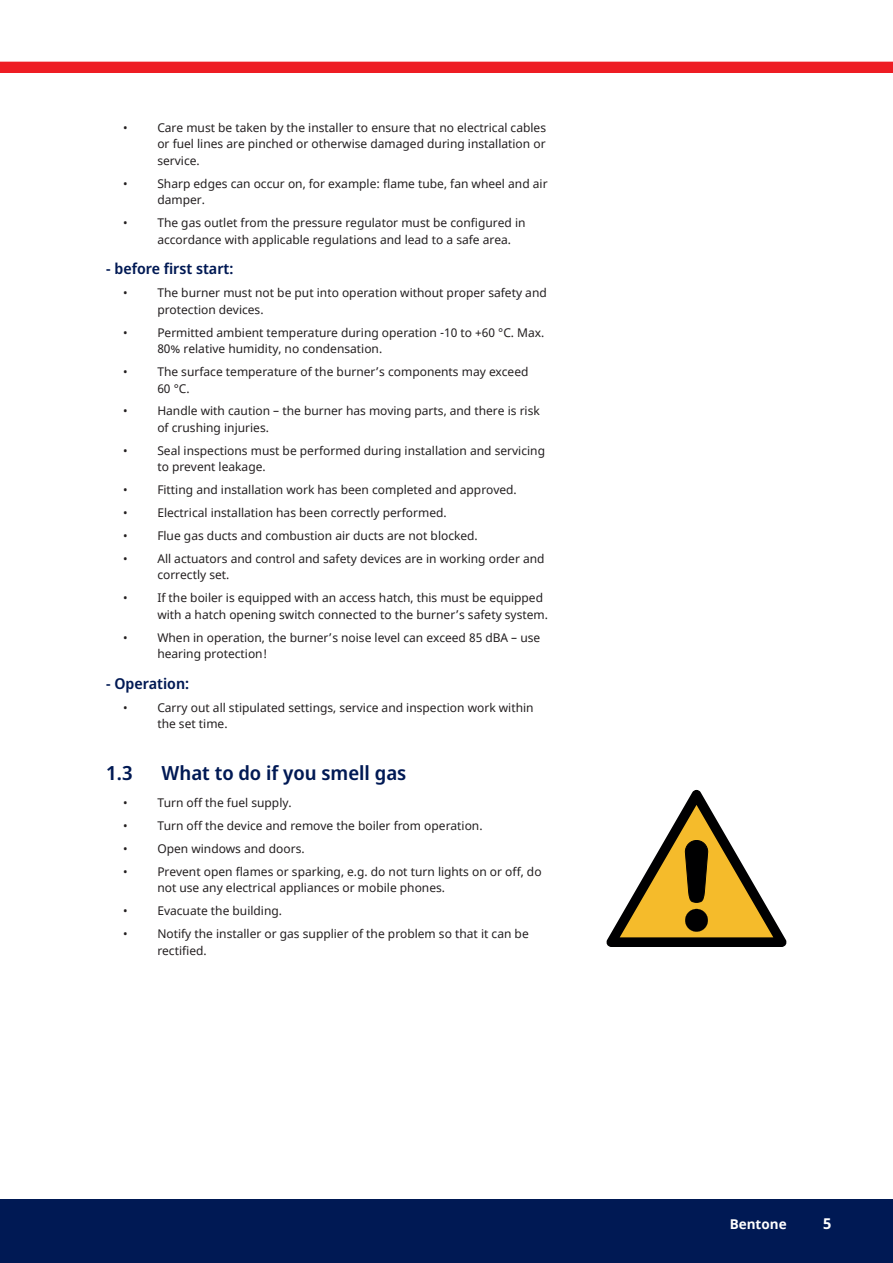
<style>
.page{position:relative;width:893px;height:1263px;background:#fff}
.page>*{position:absolute;margin:0;border:0;box-sizing:border-box;transform-origin:0 0}
.t1{font:600 19.5px "Noto Sans Display";color:#001954}
.t2{font:600 15px "Noto Sans Display";color:#001954}
.t3{font:700 15px "Noto Sans";color:#fff}
.t4{font:700 13.5px "Noto Sans";color:#fff}
.t5{font:12px/16.5px "Noto Sans";color:#231f20}
</style>
<div class="page">
<div style="left:0;top:1199px;width:893px;height:64px;background:#001954"></div>
<div style="left:0;top:62px;width:893px;height:11px;background:#ee1d23"></div>
<svg style="left:606px;top:790px;width:181px;height:157px"></svg>
<p class="t5" style="left:123px;top:120px;width:6px">•</p>
<p class="t5" style="left:157px;top:120px;width:390px;text-align:justify">Care must be taken by the installer to ensure that no electrical cables or fuel lines are pinched or otherwise damaged during installation or service.</p>
<p class="t5" style="left:123px;top:176px;width:6px">•</p>
<p class="t5" style="left:157px;top:176px;width:392px">Sharp edges can occur on, for example: flame tube, fan wheel and air damper.</p>
<p class="t5" style="left:123px;top:215px;width:6px">•</p>
<p class="t5" style="left:157px;top:215px;width:370px">The gas outlet from the pressure regulator must be configured in accordance with applicable regulations and lead to a safe area.</p>
<p class="t2" style="left:106px;top:258px;width:129px">- before first start:</p>
<p class="t5" style="left:123px;top:285px;width:6px">•</p>
<p class="t5" style="left:157px;top:285px;width:391px">The burner must not be put into operation without proper safety and protection devices.</p>
<p class="t5" style="left:123px;top:325px;width:6px">•</p>
<p class="t5" style="left:157px;top:324px;width:389px">Permitted ambient temperature during operation -10 to +60 °C. Max.<br>80% relative humidity, no condensation.</p>
<p class="t5" style="left:123px;top:364px;width:6px">•</p>
<p class="t5" style="left:157px;top:364px;width:373px">The surface temperature of the burner’s components may exceed<br>60 °C.</p>
<p class="t5" style="left:123px;top:404px;width:6px">•</p>
<p class="t5" style="left:157px;top:403px;width:384px">Handle with caution – the burner has moving parts, and there is risk of crushing injuries.</p>
<p class="t5" style="left:123px;top:443px;width:6px">•</p>
<p class="t5" style="left:157px;top:443px;width:389px">Seal inspections must be performed during installation and servicing to prevent leakage.</p>
<p class="t5" style="left:123px;top:482px;width:6px">•</p>
<p class="t5" style="left:157px;top:482px;width:361px">Fitting and installation work has been completed and approved.</p>
<p class="t5" style="left:123px;top:505px;width:6px">•</p>
<p class="t5" style="left:157px;top:505px;width:291px">Electrical installation has been correctly performed.</p>
<p class="t5" style="left:123px;top:528px;width:6px">•</p>
<p class="t5" style="left:157px;top:528px;width:322px">Flue gas ducts and combustion air ducts are not blocked.</p>
<p class="t5" style="left:123px;top:551px;width:6px">•</p>
<p class="t5" style="left:157px;top:551px;width:389px">All actuators and control and safety devices are in working order and correctly set.</p>
<p class="t5" style="left:123px;top:590px;width:6px">•</p>
<p class="t5" style="left:157px;top:590px;width:392px">If the boiler is equipped with an access hatch, this must be equipped with a hatch opening switch connected to the burner’s safety system.</p>
<p class="t5" style="left:123px;top:630px;width:6px">•</p>
<p class="t5" style="left:157px;top:629px;width:385px">When in operation, the burner’s noise level can exceed 85 dBA – use hearing protection!</p>
<p class="t2" style="left:106px;top:677px;width:84px">- Operation:</p>
<p class="t5" style="left:123px;top:700px;width:6px">•</p>
<p class="t5" style="left:157px;top:700px;width:378px">Carry out all stipulated settings, service and inspection work within the set time.</p>
<h1 class="t1" style="left:106px;top:765px;width:28px">1.3</h1>
<h1 class="t1" style="left:162px;top:765px;width:246px">What to do if you smell gas</h1>
<p class="t5" style="left:123px;top:795px;width:6px">•</p>
<p class="t5" style="left:157px;top:795px;width:136px">Turn off the fuel supply.</p>
<p class="t5" style="left:123px;top:818px;width:6px">•</p>
<p class="t5" style="left:157px;top:818px;width:327px">Turn off the device and remove the boiler from operation.</p>
<p class="t5" style="left:123px;top:841px;width:6px">•</p>
<p class="t5" style="left:157px;top:841px;width:149px">Open windows and doors.</p>
<p class="t5" style="left:123px;top:864px;width:6px">•</p>
<p class="t5" style="left:157px;top:864px;width:386px">Prevent open flames or sparking, e.g. do not turn lights on or off, do not use any electrical appliances or mobile phones.</p>
<p class="t5" style="left:123px;top:903px;width:6px">•</p>
<p class="t5" style="left:157px;top:903px;width:126px">Evacuate the building.</p>
<p class="t5" style="left:123px;top:926px;width:6px">•</p>
<p class="t5" style="left:157px;top:926px;width:373px">Notify the installer or gas supplier of the problem so that it can be rectified.</p>
<p class="t4" style="left:730px;top:1218px;width:58px">Bentone</p>
<p class="t3" style="left:823px;top:1217px;width:10px">5</p>
</div>
